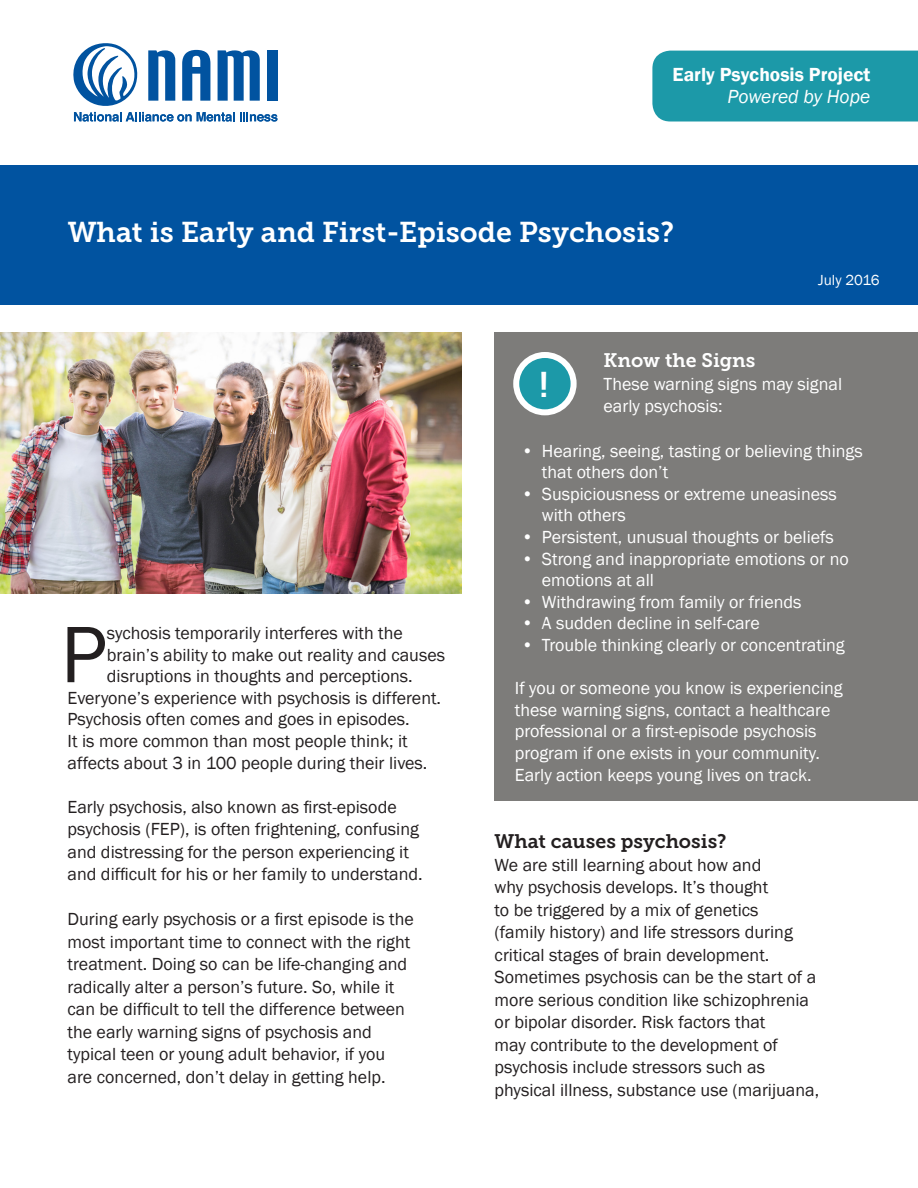
<style>
.page{position:relative;width:918px;height:1188px;background:#fff}
.page>*{position:absolute;margin:0;border:0;box-sizing:border-box;transform-origin:0 0}
.Body_text{font:82.8px "Franklin Gothic";color:#231f20}
.t1{font:35.55px "Museo Slab 700";color:#fff}
.t2{font:28.5px "Museo Slab 700";color:#fff}
.t3{font:600 19.5px "Franklin Gothic";color:#fff}
.Paragraph_heading{font:19.5px "Museo Slab 700";color:#231f20}
.t4{font:italic 19.5px "Franklin Gothic";color:#fff}
.Paragraph_heading-2{font:19.5px "Museo Slab 700";color:#fff}
.Body_text-2{font:18px/22.5px "Franklin Gothic";color:#231f20}
.Body_text-3{font:18px/21.6px "Franklin Gothic";color:#fff}
.t5{font:15px "Franklin Gothic";color:#fff}
</style>
<div class="page">
<div style="left:652px;top:51px;width:266px;height:71px;background:#1c99a8"></div>
<div style="left:0;top:165px;width:918px;height:140px;background:#0153a0"></div>
<div style="left:267px;top:50px;width:11px;height:51px;background:#0153a0"></div>
<svg style="left:73px;top:43px;width:204px;height:79px"></svg>
<div style="left:495px;top:333px;width:423px;height:468px;background:#7d7c7a"></div>
<div style="left:516px;top:355px;width:58px;height:57px;background:#1c99a8;border-radius:50%"></div>
<div style="left:513px;top:352px;width:64px;height:63px;border:6px solid #fff;border-radius:50%"></div>
<img style="left:0;top:333px;width:461px;height:261px">
<p class="t3" style="left:673px;top:62px;width:199px">Early Psychosis Project</p>
<p class="t4" style="left:728px;top:85px;width:144px">Powered by Hope</p>
<p class="t2" style="left:68px;top:216px;width:608px">What is Early and First-Episode Psychosis?</p>
<p class="t5" style="left:818px;top:271px;width:63px">July 2016</p>
<p class="Body_text" style="left:61px;top:603px;width:48px">P</p>
<p class="Body_text-2" style="left:107px;top:622px;width:298px">sychosis temporarily interferes with the</p>
<p class="Body_text-2" style="left:107px;top:644px;width:340px">brain’s ability to make out reality and causes</p>
<p class="Body_text-2" style="left:107px;top:665px;width:307px">disruptions in thoughts and perceptions.</p>
<p class="Body_text-2" style="left:68px;top:687px;width:375px">Everyone’s experience with psychosis is different.</p>
<p class="Body_text-2" style="left:68px;top:709px;width:344px">Psychosis often comes and goes in episodes.</p>
<p class="Body_text-2" style="left:68px;top:730px;width:342px">It is more common than most people think; it</p>
<p class="Body_text-2" style="left:68px;top:752px;width:361px">affects about 3 in 100 people during their lives.</p>
<p class="Body_text-2" style="left:68px;top:796px;width:357px">Early psychosis, also known as first-episode psychosis (FEP), is often frightening, confusing and distressing for the person experiencing it and difficult for his or her family to understand.</p>
<p class="Body_text-2" style="left:68px;top:908px;width:348px">During early psychosis or a first episode is the most important time to connect with the right treatment. Doing so can be life-changing and radically alter a person’s future. So, while it can be difficult to tell the difference between the early warning signs of psychosis and typical teen or young adult behavior, if you are concerned, don’t delay in getting help.</p>
<p class="Paragraph_heading-2" style="left:604px;top:350px;width:153px">Know the Signs</p>
<p class="Body_text-3" style="left:604px;top:373px;width:240px;line-height:22.5px">These warning signs may signal early psychosis:</p>
<p class="Body_text-3" style="left:542px;top:440px;width:322px;text-indent:-20px">• Hearing, seeing, tasting or believing things that others don’t</p>
<p class="Body_text-3" style="left:542px;top:483px;width:296px;text-indent:-20px">• Suspiciousness or extreme uneasiness with others</p>
<p class="Body_text-3" style="left:522px;top:527px;width:314px">• Persistent, unusual thoughts or beliefs</p>
<p class="Body_text-3" style="left:542px;top:548px;width:308px;text-indent:-20px">• Strong and inappropriate emotions or no emotions at all</p>
<p class="Body_text-3" style="left:522px;top:591px;width:281px">• Withdrawing from family or friends</p>
<p class="Body_text-3" style="left:522px;top:613px;width:240px">• A sudden decline in self-care</p>
<p class="Body_text-3" style="left:522px;top:635px;width:325px">• Trouble thinking clearly or concentrating</p>
<p class="Body_text-3" style="left:515px;top:678px;width:329px">If you or someone you know is experiencing these warning signs, contact a healthcare professional or a first-episode psychosis program if one exists in your community.<br>Early action keeps young lives on track.</p>
<p class="t1" style="left:539px;top:365px;width:11px">!</p>
<p class="Paragraph_heading" style="left:495px;top:831px;width:234px">What causes psychosis?</p>
<p class="Body_text-2" style="left:495px;top:854px;width:300px">We are still learning about how and why psychosis develops. It’s thought<br>to be triggered by a mix of genetics (family history) and life stressors during critical stages of brain development.</p>
<p class="Body_text-2" style="left:495px;top:967px;width:326px">Sometimes psychosis can be the start of a more serious condition like schizophrenia or bipolar disorder. Risk factors that<br>may contribute to the development of psychosis include stressors such as physical illness, substance use (marijuana,</p>
</div>
